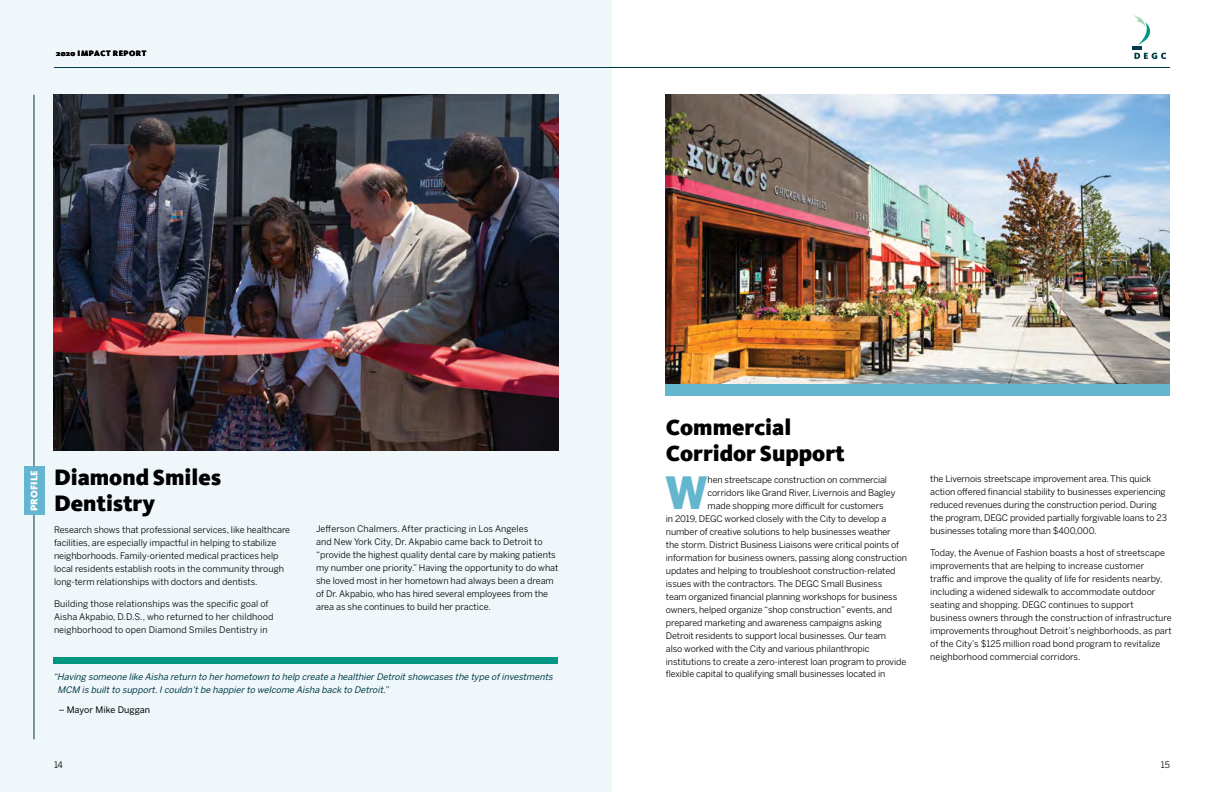
<style>
.page{position:relative;width:1224px;height:792px;background:#fff}
.page>*{position:absolute;margin:0;border:0;box-sizing:border-box;transform-origin:0 0}
.t1{font:900 44.1px "Benton Sans";color:#64b6cf}
.t2{font:900 23px/26px "Kievit";color:#000}
.t3{font:900 10px "Kievit";color:#fff}
.t4{font:9px/13px "Benton Sans";letter-spacing:-.01em;color:#000}
.t5{font:italic 9px/13px "Benton Sans";color:#003b49}
.t6{font:9px/13px "Benton Sans";letter-spacing:.01em;color:#000}
.t7{font:9px "Benton Sans";letter-spacing:.01em;color:#000}
.t8{font:900 8px "Kievit";letter-spacing:.065em;color:#000}
</style>
<div class="page">
<svg style="left:1132px;top:15px;width:34px;height:44px"></svg>
<div style="left:0;top:0;width:612px;height:792px;background:#eff7fa"></div>
<img style="left:54px;top:95px;width:505px;height:355px">
<hr style="left:34px;top:95px;width:1px;height:644px;background:#003b49">
<img style="left:666px;top:95px;width:504px;height:290px">
<div style="left:666px;top:385px;width:504px;height:11px;background:#64b6cf"></div>
<div style="left:54px;top:657px;width:504px;height:6px;background:#009681"></div>
<hr style="left:54px;top:67px;width:1116px;height:1px;background:#003b49">
<div style="left:24px;top:466px;width:20px;height:49px;background:#64b6d0"></div>
<p class="t8" style="left:56px;top:49px;width:92px">2020 IMPACT REPORT</p>
<h2 class="t2" style="left:666px;top:414px;width:180px">Commercial<br>Corridor Support</h2>
<h1 class="t1" style="left:665px;top:466px;width:44px">W</h1>
<p class="t4" style="left:708px;top:473px;width:181px">hen streetscape construction on commercial</p>
<h2 class="t2" style="left:54px;top:464px;width:168px">Diamond Smiles<br>Dentistry</h2>
<p class="t4" style="left:54px;top:523px;width:238px">Research shows that professional services, like healthcare facilities, are especially impactful in helping to stabilize neighborhoods. Family-oriented medical practices help local residents establish roots in the community through long-term relationships with doctors and dentists.</p>
<p class="t6" style="left:54px;top:597px;width:221px">Building those relationships was the specific goal of<br>Aisha Akpabio, D.D.S., who returned to her childhood neighborhood to open Diamond Smiles Dentistry in</p>
<p class="t3" style="left:28px;top:511px;width:42px;rotate:-90deg">PROFILE</p>
<p class="t4" style="left:930px;top:472px;width:238px">the Livernois streetscape improvement area. This quick action offered financial stability to businesses experiencing reduced revenues during the construction period. During the program, DEGC provided partially forgivable loans to 23 businesses totaling more than $400,000.</p>
<p class="t4" style="left:930px;top:546px;width:243px">Today, the Avenue of Fashion boasts a host of streetscape improvements that are helping to increase customer<br>traffic and improve the quality of life for residents nearby, including a widened sidewalk to accommodate outdoor seating and shopping. DEGC continues to support business owners through the construction of infrastructure improvements throughout Detroit’s neighborhoods, as part of the City’s $125 million road bond program to revitalize neighborhood commercial corridors.</p>
<p class="t4" style="left:708px;top:486px;width:189px">corridors like Grand River, Livernois and Bagley</p>
<p class="t4" style="left:708px;top:499px;width:177px">made shopping more difficult for customers</p>
<p class="t4" style="left:666px;top:512px;width:222px">in 2019, DEGC worked closely with the City to develop a</p>
<p class="t4" style="left:666px;top:525px;width:226px">number of creative solutions to help businesses weather</p>
<p class="t4" style="left:666px;top:538px;width:235px">the storm. District Business Liaisons were critical points of</p>
<p class="t4" style="left:666px;top:551px;width:243px">information for business owners, passing along construction</p>
<p class="t4" style="left:666px;top:564px;width:231px">updates and helping to troubleshoot construction-related</p>
<p class="t4" style="left:666px;top:577px;width:218px">issues with the contractors. The DEGC Small Business</p>
<p class="t4" style="left:666px;top:590px;width:233px">team organized financial planning workshops for business</p>
<p class="t4" style="left:666px;top:603px;width:228px">owners, helped organize “shop construction” events, and</p>
<p class="t4" style="left:666px;top:616px;width:217px">prepared marketing and awareness campaigns asking</p>
<p class="t4" style="left:666px;top:629px;width:222px">Detroit residents to support local businesses. Our team</p>
<p class="t4" style="left:666px;top:642px;width:205px">also worked with the City and various philanthropic</p>
<p class="t4" style="left:666px;top:655px;width:242px">institutions to create a zero-interest loan program to provide</p>
<p class="t4" style="left:666px;top:668px;width:221px">flexible capital to qualifying small businesses located in</p>
<p class="t4" style="left:316px;top:522px;width:244px">Jefferson Chalmers. After practicing in Los Angeles<br>and New York City, Dr. Akpabio came back to Detroit to “provide the highest quality dental care by making patients my number one priority.” Having the opportunity to do what she loved most in her hometown had always been a dream of Dr. Akpabio, who has hired several employees from the area as she continues to build her practice.</p>
<p class="t5" style="left:58px;top:670px;width:499px;text-indent:-5px">“Having someone like Aisha return to herhometown to help create a healthierDetroitshowcases the type ofinvestments<br>MCM is builtto support.Icouldn’tbe happierto welcome Aisha back to Detroit.”</p>
<p class="t7" style="left:59px;top:705px;width:93px">– Mayor Mike Duggan</p>
<p class="t4" style="left:54px;top:758px;width:10px">14</p>
<p class="t4" style="left:1161px;top:758px;width:11px">15</p>
</div>
